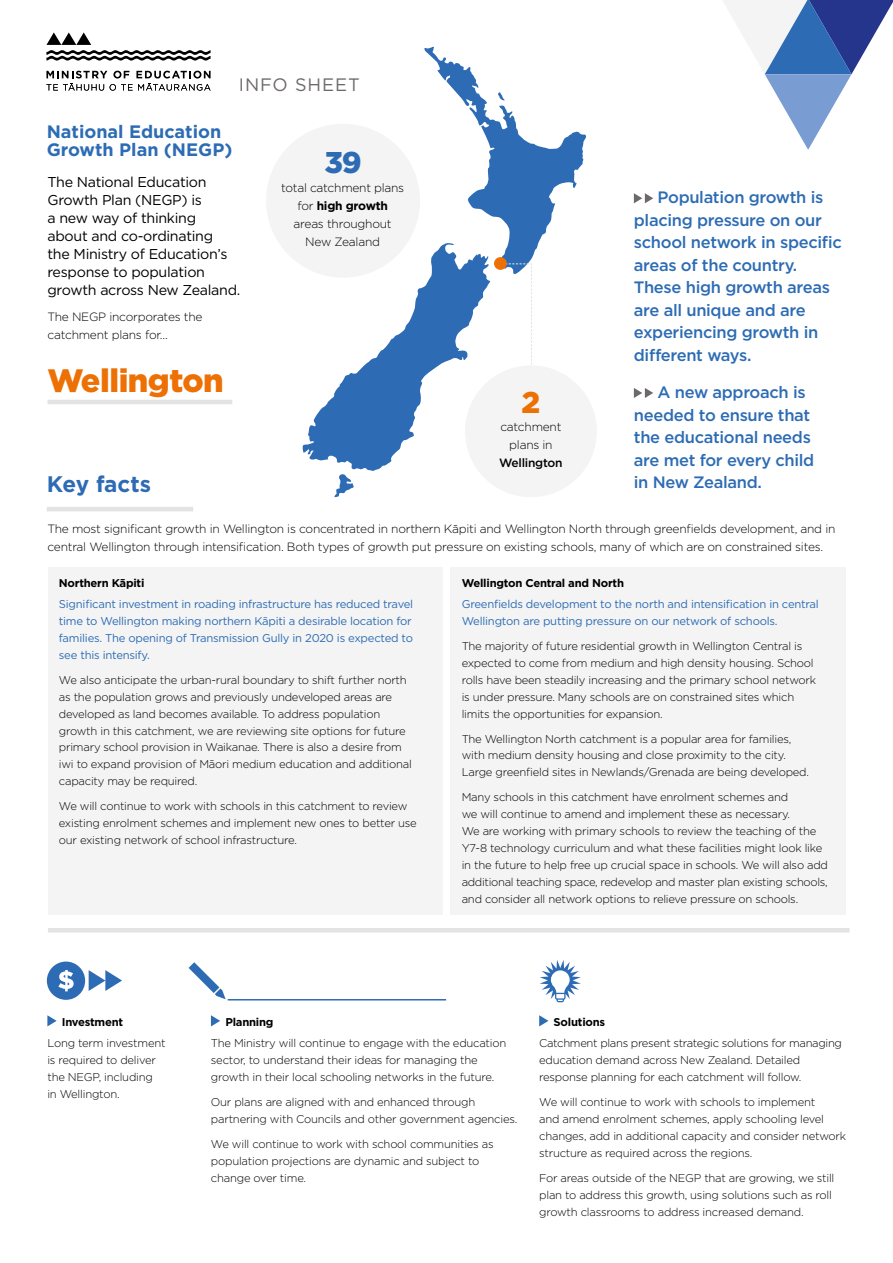
<style>
.page{position:relative;width:893px;height:1263px;background:#fff}
.page>*{position:absolute;margin:0;border:0;box-sizing:border-box;transform-origin:0 0}
.t1{font:900 32.4px "Gotham";letter-spacing:-.015em;color:#ed7004}
.t2{font:900 30px "Gotham";color:#2d6cb4}
.t3{font:900 30px "Gotham";color:#ed7004}
.t4{font:700 22.5px "Gotham";letter-spacing:-.01em;color:#2d6cb4}
.t5{font:700 18px/17.9px "Gotham";color:#2d6cb4}
.t6{font:18px "Gotham";letter-spacing:.05em;color:#6d6968}
.t7{font:500 16.5px/22.5px "Gotham";letter-spacing:-.02em;color:#2d6cb4}
.t8{font:14.25px/18px "Gotham";letter-spacing:-.02em;color:#000}
.t9{font:300 12px/18px "Gotham";letter-spacing:-.02em;color:#000}
.t10{font:500 12px "Gotham";letter-spacing:-.02em;color:#000}
.t11{font:300 11.25px/17px "Gotham";letter-spacing:-.02em;color:#000}
.t12{font:11.25px/17px "Gotham";letter-spacing:-.02em;color:#2d6cb4;text-align:justify}
.t13{font:700 11.25px "Gotham";letter-spacing:-.02em;color:#000}
.s1{font-weight:700}
</style>
<div class="page">
<svg style="left:723px;top:0;width:170px;height:150px"></svg>
<svg style="left:302px;top:287px;width:122px;height:211px"></svg>
<svg style="left:46px;top:71px;width:165px;height:20px"></svg>
<svg style="left:46px;top:32px;width:165px;height:29px"></svg>
<hr style="left:48px;top:928px;width:801px;height:4px;background:#e3e3e3">
<hr style="left:47px;top:400px;width:185px;height:4px;background:#e3e3e3">
<svg style="left:424px;top:46px;width:162px;height:331px"></svg>
<div style="left:494px;top:257px;width:13px;height:13px;background:#ed7004;border-radius:50%"></div>
<hr style="left:47px;top:507px;width:146px;height:4px;background:#e3e3e3">
<div style="left:266px;top:124px;width:154px;height:154px;background:#f4f4f4;border-radius:50%"></div>
<div style="left:465px;top:365px;width:132px;height:132px;background:#f4f4f4;border-radius:50%"></div>
<svg style="left:634px;top:193px;width:19px;height:10px"></svg>
<svg style="left:634px;top:388px;width:19px;height:10px"></svg>
<div style="left:48px;top:567px;width:394px;height:347px;background:#f4f4f4"></div>
<div style="left:451px;top:567px;width:395px;height:347px;background:#f4f4f4"></div>
<svg style="left:47px;top:1015px;width:10px;height:11px"></svg>
<svg style="left:211px;top:1015px;width:9px;height:11px"></svg>
<svg style="left:539px;top:1015px;width:9px;height:11px"></svg>
<svg style="left:47px;top:961px;width:75px;height:39px"></svg>
<svg style="left:189px;top:962px;width:257px;height:38px"></svg>
<svg style="left:540px;top:960px;width:41px;height:42px"></svg>
<h3 class="t6" style="left:239px;top:73px;width:122px">INFO SHEET</h3>
<h3 class="t5" style="left:47px;top:123px;width:187px">National Education<br>Growth Plan (NEGP)</h3>
<p class="t8" style="left:47px;top:172px;width:194px">The National Education<br>Growth Plan (NEGP) is<br>a new way of thinking<br>about and co-ordinating<br>the Ministry of Education’s response to population growth across New Zealand.</p>
<p class="t9" style="left:47px;top:307px;width:157px">The NEGP incorporates the catchment plans for...</p>
<h1 class="t1" style="left:47px;top:358px;width:178px">Wellington</h1>
<h2 class="t2" style="left:324px;top:142px;width:39px">39</h2>
<p class="t9" style="left:281px;top:178px;width:125px;text-align:center">total catchment plans for <span class="s1">high growth </span>areas throughout<br>New Zealand</p>
<h2 class="t3" style="left:522px;top:381px;width:20px">2</h2>
<p class="t9" style="left:500px;top:418px;width:63px;text-align:center">catchment plans in</p>
<p class="t10" style="left:499px;top:455px;width:65px">Wellington</p>
<h3 class="t7" style="left:634px;top:186px;width:210px;text-indent:24px">Population growth is placing pressure on our school network in specific areas of the country.<br>These high growth areas are all unique and are experiencing growth in different ways.</h3>
<h3 class="t7" style="left:634px;top:381px;width:182px;text-indent:24px">A new approach is needed to ensure that the educational needs are met for every child</h3>
<h3 class="t4" style="left:47px;top:469px;width:106px">Key facts</h3>
<h3 class="t7" style="left:634px;top:471px;width:129px">in New Zealand.</h3>
<p class="t9" style="left:47px;top:520px;width:789px">The most significant growth in Wellington is concentrated in northern Kāpiti and Wellington North through greenfields development, and in central Wellington through intensification. Both types of growth put pressure on existing schools, many of which are on constrained sites.</p>
<p class="t13" style="left:59px;top:576px;width:87px">Northern Kāpiti</p>
<p class="t12" style="left:59px;top:595px;width:356px">Significant investment in roading infrastructure has reduced travel time to Wellington making northern Kāpiti a desirable location for families. The opening of Transmission Gully in 2020 is expected to see this intensify.</p>
<p class="t11" style="left:59px;top:671px;width:354px">We also anticipate the urban-rural boundary to shift further north as the population grows and previously undeveloped areas are developed as land becomes available. To address population growth in this catchment, we are reviewing site options for future primary school provision in Waikanae. There is also a desire from iwi to expand provision of Māori medium education and additional capacity may be required.</p>
<p class="t11" style="left:59px;top:797px;width:359px">We will continue to work with schools in this catchment to review existing enrolment schemes and implement new ones to better use our existing network of school infrastructure.</p>
<p class="t13" style="left:462px;top:576px;width:164px">Wellington Central and North</p>
<p class="t12" style="left:462px;top:595px;width:359px">Greenfields development to the north and intensification in central<br>Wellington are putting pressure on our network of schools.</p>
<p class="t11" style="left:462px;top:637px;width:356px">The majority of future residential growth in Wellington Central is expected to come from medium and high density housing. School rolls have been steadily increasing and the primary school network is under pressure. Many schools are on constrained sites which limits the opportunities for expansion.</p>
<p class="t11" style="left:462px;top:730px;width:349px">The Wellington North catchment is a popular area for families, with medium density housing and close proximity to the city.<br>Large greenfield sites in Newlands/Grenada are being developed.</p>
<p class="t11" style="left:462px;top:788px;width:368px">Many schools in this catchment have enrolment schemes and<br>we will continue to amend and implement these as necessary.<br>We are working with primary schools to review the teaching of the Y7-8 technology curriculum and what these facilities might look like in the future to help free up crucial space in schools. We will also add additional teaching space, redevelop and master plan existing schools, and consider all network options to relieve pressure on schools.</p>
<p class="t13" style="left:62px;top:1015px;width:63px">Investment</p>
<p class="t11" style="left:47px;top:1034px;width:120px">Long term investment is required to deliver the NEGP, including<br>in Wellington.</p>
<p class="t13" style="left:225px;top:1015px;width:50px">Planning</p>
<p class="t11" style="left:211px;top:1034px;width:297px">The Ministry will continue to engage with the education sector, to understand their ideas for managing the growth in their local schooling networks in the future.</p>
<p class="t11" style="left:211px;top:1093px;width:308px">Our plans are aligned with and enhanced through partnering with Councils and other government agencies.</p>
<p class="t11" style="left:211px;top:1135px;width:284px">We will continue to work with school communities as population projections are dynamic and subject to change over time.</p>
<p class="t13" style="left:554px;top:1015px;width:53px">Solutions</p>
<p class="t11" style="left:539px;top:1034px;width:304px">Catchment plans present strategic solutions for managing education demand across New Zealand. Detailed response planning for each catchment will follow.</p>
<p class="t11" style="left:539px;top:1093px;width:309px">We will continue to work with schools to implement<br>and amend enrolment schemes, apply schooling level changes, add in additional capacity and consider network structure as required across the regions.</p>
<p class="t11" style="left:539px;top:1169px;width:297px">For areas outside of the NEGP that are growing, we still plan to address this growth, using solutions such as roll growth classrooms to address increased demand.</p>
</div>
